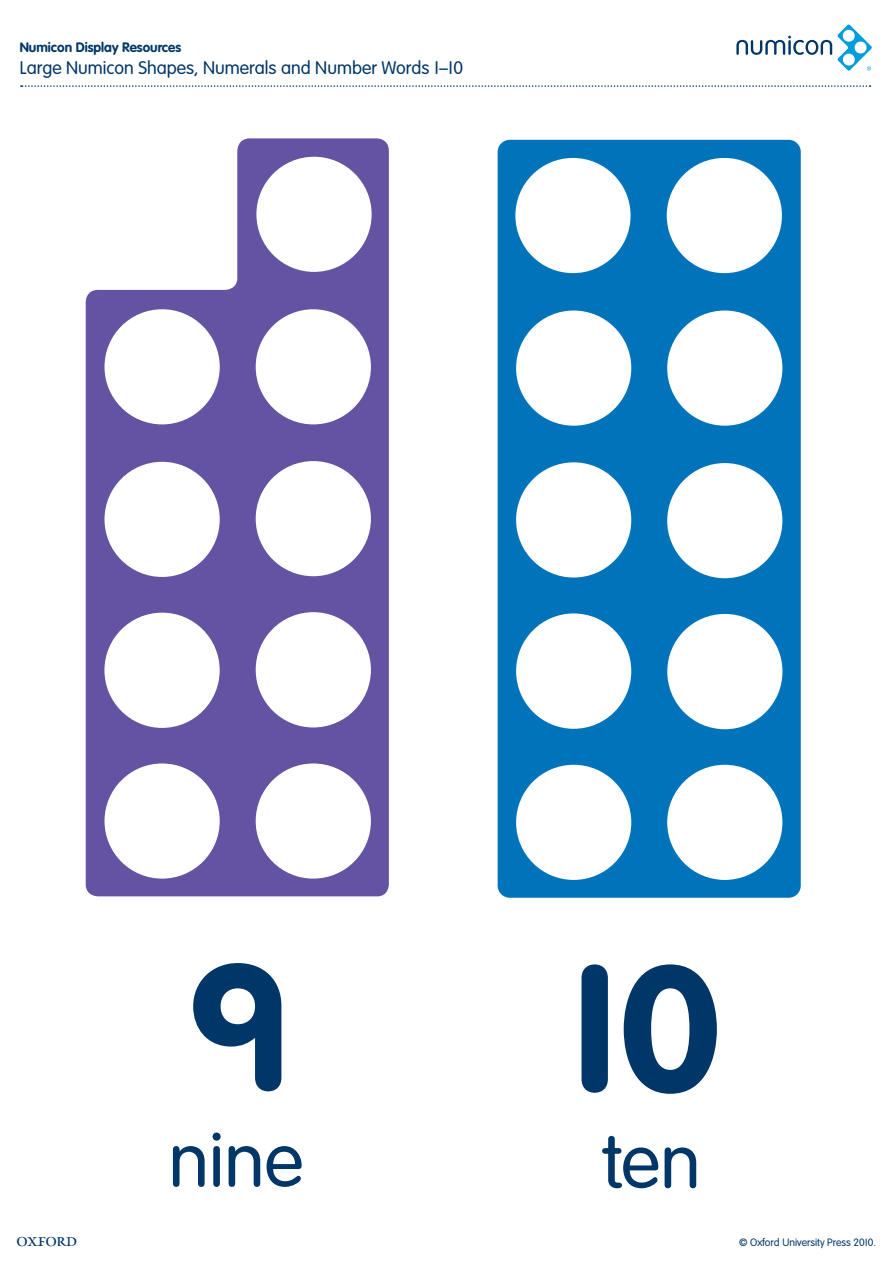
<style>
.page{position:relative;width:893px;height:1263px;background:#fff}
.page>*{position:absolute;margin:0;border:0;box-sizing:border-box;transform-origin:0 0}
.t1{font:21px "OUP1";color:#003768}
.t2{font:300 18px "VAG Rounded Inf";color:#003768}
.t3{font:700 13.5px "VAG Rounded Inf";color:#003768}
.t4{font:300 10.5px "VAG Rounded Inf";color:#003768}
</style>
<div class="page">
<svg style="left:21px;top:85px;width:849px;height:2px"></svg>
<svg style="left:736px;top:25px;width:136px;height:46px"></svg>
<svg style="left:498px;top:140px;width:303px;height:758px;fill:#0073bb"></svg>
<svg style="left:581px;top:964px;width:27px;height:129px;background:#114472"></svg>
<svg style="left:624px;top:964px;width:93px;height:130px"></svg>
<svg style="left:602px;top:1136px;width:56px;height:52px"></svg>
<svg style="left:665px;top:1147px;width:31px;height:41px"></svg>
<svg style="left:86px;top:138px;width:303px;height:758px"></svg>
<svg style="left:193px;top:963px;width:88px;height:128px"></svg>
<svg style="left:173px;top:1146px;width:32px;height:41px"></svg>
<svg style="left:213px;top:1132px;width:8px;height:55px"></svg>
<svg style="left:229px;top:1146px;width:31px;height:41px"></svg>
<svg style="left:267px;top:1146px;width:35px;height:41px"></svg>
<p class="t3" style="left:20px;top:39px;width:163px">Numicon Display Resources</p>
<p class="t2" style="left:20px;top:57px;width:445px">Large Numicon Shapes, Numerals and Number Words 1–10</p>
<p class="t1" style="left:17px;top:1226px;width:61px">4</p>
<p class="t4" style="left:739px;top:1236px;width:138px">© Oxford University Press 2010.</p>
</div>
